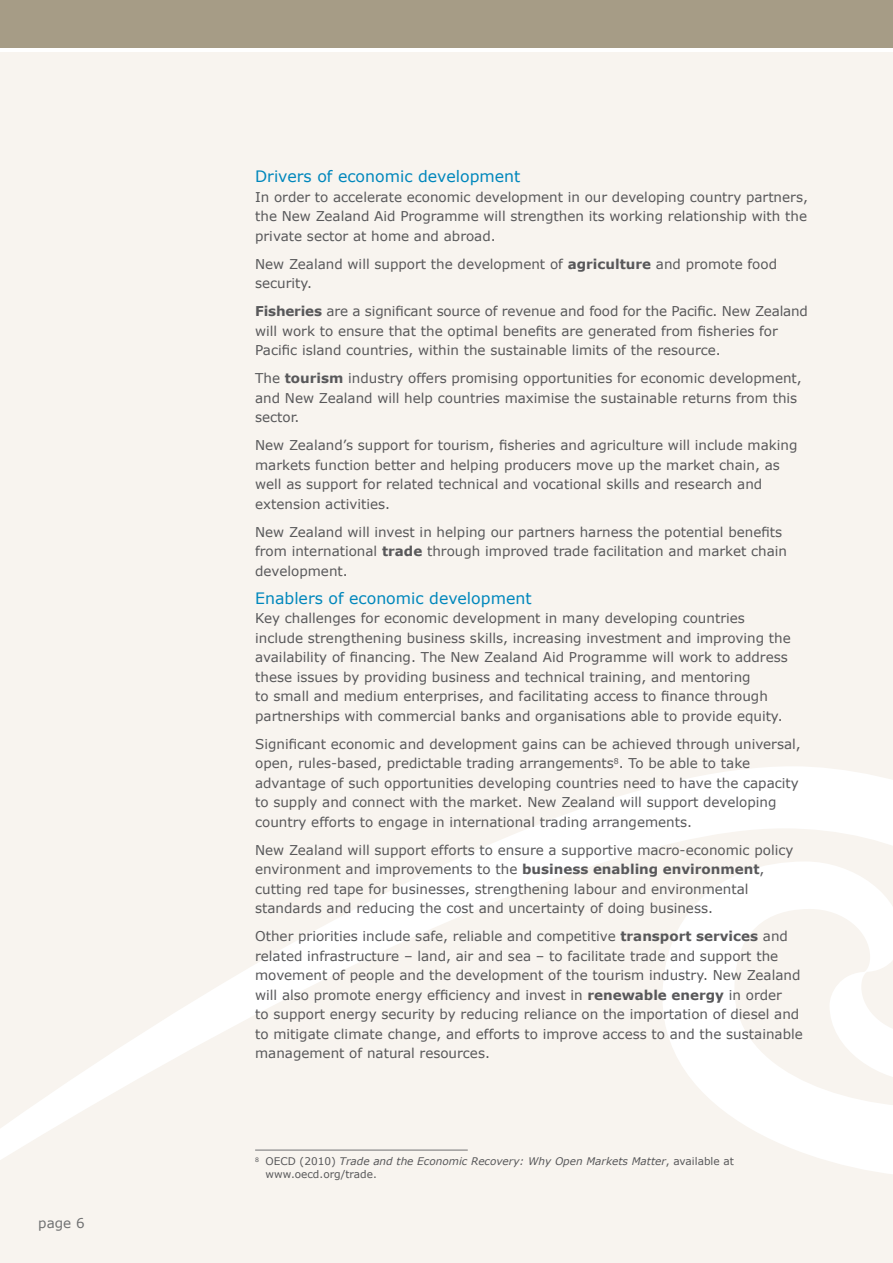
<style>
.page{position:relative;width:893px;height:1263px;background:#fff}
.page>*{position:absolute;margin:0;border:0;box-sizing:border-box;transform-origin:0 0}
.t1{font:15.75px "Verdana";color:#0087bc}
.t2{font:13.5px/19.5px "Verdana";color:#58585a}
.t3{font:13.5px "Verdana";color:#707172}
.t4{font:italic 10.5px/12.6px "Verdana";color:#58585a}
.s1{font-weight:700}
.s2{font-style:normal}
</style>
<div class="page">
<div style="left:0;top:52px;width:893px;height:1211px;background:#f8f4ef"></div>
<svg style="left:0;top:766px;width:892px;height:408px"></svg>
<div style="left:0;top:0;width:893px;height:47px;background:#a69c86"></div>
<svg style="left:892px;top:780px;width:1px;height:394px"></svg>
<hr style="left:255px;top:1150px;width:213px;height:1px;background:#707172">
<p class="t3" style="left:38px;top:1214px;width:48px">page 6</p>
<p class="t1" style="left:255px;top:166px;width:267px">Drivers of economic development</p>
<p class="t2" style="left:255px;top:187px;width:554px;text-align:justify">In order to accelerate economic development in our developing country partners, the New Zealand Aid Programme will strengthen its working relationship with the private sector at home and abroad.</p>
<p class="t2" style="left:255px;top:254px;width:523px">New Zealand will support the development of <span class="s1">agriculture</span> and promote food security.</p>
<p class="t2" style="left:255px;top:302px;width:554px"><span class="s1">Fisheries</span> are a significant source of revenue and food for the Pacific. New Zealand will work to ensure that the optimal benefits are generated from fisheries for<br>Pacific island countries, within the sustainable limits of the resource.</p>
<p class="t2" style="left:255px;top:369px;width:548px">The <span class="s1">tourism</span> industry offers promising opportunities for economic development, and New Zealand will help countries maximise the sustainable returns from this sector.</p>
<p class="t2" style="left:255px;top:436px;width:544px">New Zealand’s support for tourism, fisheries and agriculture will include making markets function better and helping producers move up the market chain, as well as support for related technical and vocational skills and research and extension activities.</p>
<p class="t2" style="left:255px;top:522px;width:533px">New Zealand will invest in helping our partners harness the potential benefits from international <span class="s1">trade</span> through improved trade facilitation and market chain development.</p>
<p class="t1" style="left:255px;top:588px;width:278px">Enablers of economic development</p>
<p class="t2" style="left:255px;top:609px;width:537px">Key challenges for economic development in many developing countries include strengthening business skills, increasing investment and improving the availability of financing. The New Zealand Aid Programme will work to address these issues by providing business and technical training, and mentoring<br>to small and medium enterprises, and facilitating access to finance through partnerships with commercial banks and organisations able to provide equity.</p>
<p class="t2" style="left:255px;top:734px;width:547px">Significant economic and development gains can be achieved through universal, open, rules-based, predictable trading arrangements<sup>8</sup>. To be able to take advantage of such opportunities developing countries need to have the capacity to supply and connect with the market. New Zealand will support developing country efforts to engage in international trading arrangements.</p>
<p class="t2" style="left:255px;top:840px;width:540px">New Zealand will support efforts to ensure a supportive macro-economic policy environment and improvements to the <span class="s1">business enabling environment</span>, cutting red tape for businesses, strengthening labour and environmental standards and reducing the cost and uncertainty of doing business.</p>
<p class="t2" style="left:255px;top:927px;width:549px">Other priorities include safe, reliable and competitive <span class="s1">transport services</span> and related infrastructure – land, air and sea – to facilitate trade and support the movement of people and the development of the tourism industry. New Zealand will also promote energy efficiency and invest in <span class="s1">renewable energy</span> in order<br>to support energy security by reducing reliance on the importation of diesel and to mitigate climate change, and efforts to improve access to and the sustainable management of natural resources.</p>
<p class="t4" style="left:266px;top:1155px;width:470px;text-indent:-10px"><sup>8</sup> <span class="s2">OECD (2010)</span> Trade and the Economic Recovery: Why Open Markets Matter<span class="s2">, available at www.oecd.org/trade.</span></p>
</div>
